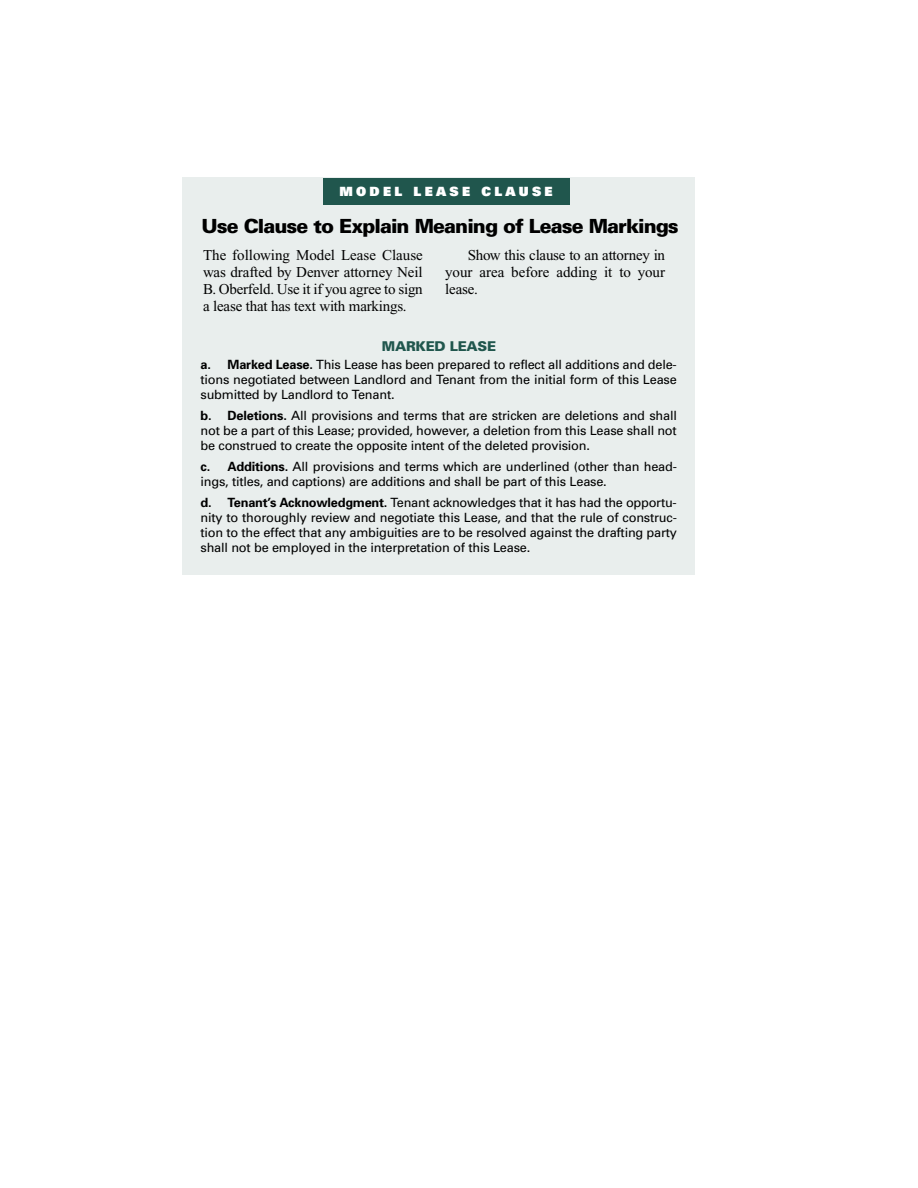
<style>
.page{position:relative;width:918px;height:1188px;background:#fff}
.page>*{position:absolute;margin:0;border:0;box-sizing:border-box;transform-origin:0 0}
.t1{font:900 19.5px "Univers";letter-spacing:-.045em;color:#000}
.t2{font:15px/17.2px "Times New Roman";letter-spacing:-.015em;color:#000;text-align:justify}
.t3{font:900 13.5px "Univers";letter-spacing:-.02em;color:#20564d}
.t4{font:12.75px/15px "Univers";letter-spacing:-.015em;color:#000;text-align:justify}
.t5{font:900 12.75px "Univers";letter-spacing:.26em;color:#fff}
.s1{font-weight:700}
</style>
<div class="page">
<div style="left:183px;top:177px;width:512px;height:398px;background:#e9eeed"></div>
<div style="left:323px;top:178px;width:246px;height:27px;background:#20564d"></div>
<p class="t5" style="left:339px;top:187px;width:215px">MODEL LEASE CLAUSE</p>
<h1 class="t1" style="left:201px;top:219px;width:479px">Use Clause to Explain Meaning of Lease Markings</h1>
<p class="t2" style="left:203px;top:247px;width:221px">The following Model Lease Clause was drafted by Denver attorney Neil B. Oberfeld. Use it if you agree to sign a lease that has text with markings.</p>
<p class="t2" style="left:445px;top:247px;width:221px;text-indent:22px">Show this clause to an attorney in your area before adding it to your lease.</p>
<p class="t3" style="left:382px;top:341px;width:116px">MARKED LEASE</p>
<p class="t4" style="left:201px;top:358px;width:478px"><span class="s1">a. Marked Lease.</span> This Lease has been prepared to reflect all additions and dele&shy;tions negotiated between Landlord and Tenant from the initial form of this Lease submitted by Landlord to Tenant.</p>
<p class="t4" style="left:201px;top:409px;width:478px"><span class="s1">b. Deletions.</span> All provisions and terms that are stricken are deletions and shall not be a part of this Lease; provided, however, a deletion from this Lease shall not be construed to create the opposite intent of the deleted provision.</p>
<p class="t4" style="left:201px;top:460px;width:478px"><span class="s1">c. Additions.</span> All provisions and terms which are underlined (other than head&shy;ings, titles, and captions) are additions and shall be part of this Lease.</p>
<p class="t4" style="left:201px;top:496px;width:478px"><span class="s1">d. Tenant’s Acknowledgment.</span> Tenant acknowledges that it has had the opportu&shy;nity to thoroughly review and negotiate this Lease, and that the rule of construc&shy;tion to the effect that any ambiguities are to be resolved against the drafting party shall not be employed in the interpretation of this Lease.</p>
</div>
